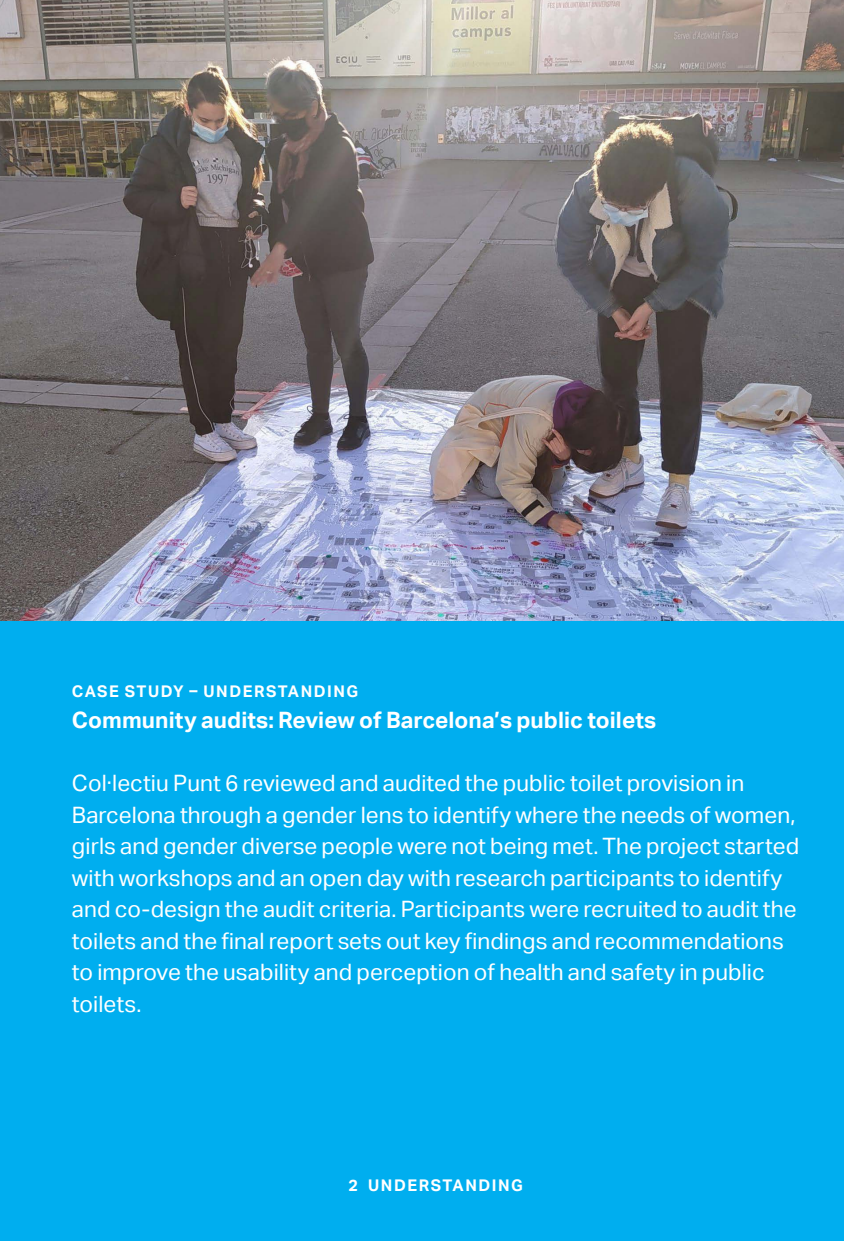
<style>
.page{position:relative;width:844px;height:1241px;background:#fff}
.page>*{position:absolute;margin:0;border:0;box-sizing:border-box;transform-origin:0 0}
.Bread{font:22.57px/31.5px "Aktiv Grotesk";letter-spacing:.005em;color:#fff}
.Bread-2{font:700 22.57px "Aktiv Grotesk";letter-spacing:.005em;color:#fff}
.Footnotes{font:700 16.1px "Aktiv Grotesk";letter-spacing:.095em;color:#fff}
.Running_footers{font:700 16.1px "Aktiv Grotesk";letter-spacing:.095em;color:#fff}
</style>
<div class="page">
<div style="left:0;top:620px;width:843px;height:620px;background:#00aeef"></div>
<img style="left:0;top:0;width:843px;height:620px">
<p class="Footnotes" style="left:72px;top:681px;width:288px">CASE STUDY – UNDERSTANDING</p>
<p class="Bread-2" style="left:72px;top:707px;width:585px">Community audits: Review of Barcelona’s public toilets</p>
<p class="Bread" style="left:72px;top:767px;width:728px">Col·lectiu Punt 6 reviewed and audited the public toilet provision in Barcelona through a gender lens to identify where the needs of women, girls and gender diverse people were not being met. The project started with workshops and an open day with research participants to identify and co-design the audit criteria. Participants were recruited to audit the toilets and the final report sets out key findings and recommendations to improve the usability and perception of health and safety in public toilets.</p>
<p class="Running_footers" style="left:348px;top:1176px;width:176px">2 UNDERSTANDING</p>
</div>
